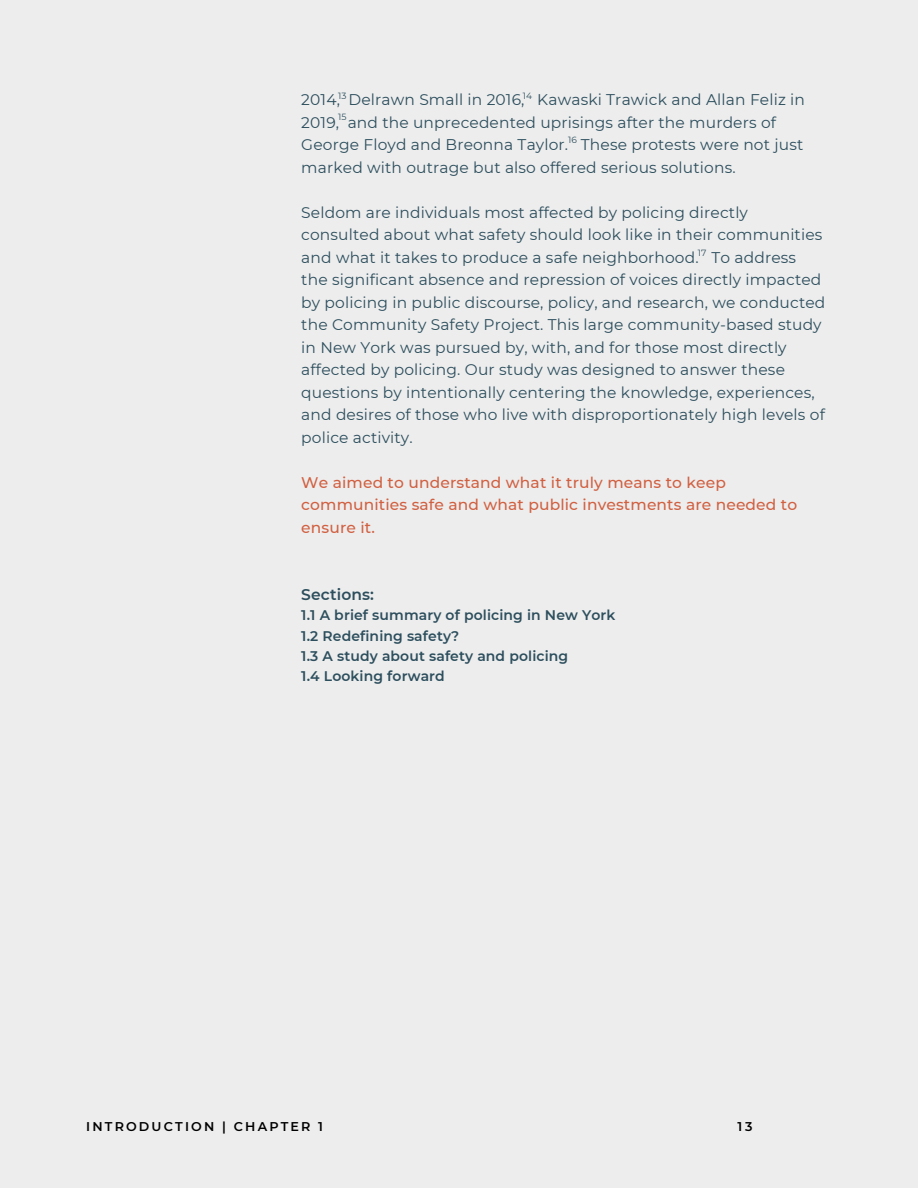
<style>
.page{position:relative;width:918px;height:1188px;background:#ededed}
.page>*{position:absolute;margin:0;border:0;box-sizing:border-box;transform-origin:0 0}
.t1{font:15.45px/22.5px "Montserrat";letter-spacing:.01em;color:#2c4e5d}
.t2{font:500 15.45px/22.5px "Montserrat";letter-spacing:.01em;color:#d16041}
.t3{font:600 15.45px "Montserrat";letter-spacing:.01em;color:#2c4e5d}
.t4{font:600 13.95px/20.2px "Montserrat";letter-spacing:.01em;color:#2c4e5d}
.t5{font:600 12.75px "Montserrat";letter-spacing:.17em;color:#000}
.t6{font:9px "Montserrat";letter-spacing:.01em;color:#2c4e5d}
</style>
<div class="page">
<p class="t6" style="left:338px;top:91px;width:10px">13</p>
<p class="t6" style="left:523px;top:91px;width:11px">14</p>
<p class="t6" style="left:338px;top:111px;width:10px">15</p>
<h2 class="t1" style="left:301px;top:88px;width:505px">2014, Delrawn Small in 2016, Kawaski Trawick and Allan Feliz in 2019, and the unprecedented uprisings after the murders of George Floyd and Breonna Taylor. These protests were not just marked with outrage but also offered serious solutions.</h2>
<h2 class="t1" style="left:301px;top:201px;width:526px">Seldom are individuals most affected by policing directly consulted about what safety should look like in their communities and what it takes to produce a safe neighborhood. To address the significant absence and repression of voices directly impacted by policing in public discourse, policy, and research, we conducted the Community Safety Project. This large community-based study in New York was pursued by, with, and for those most directly affected by policing. Our study was designed to answer these questions by intentionally centering the knowledge, experiences, and desires of those who live with disproportionately high levels of police activity.</h2>
<h1 class="t2" style="left:301px;top:471px;width:497px">We aimed to understand what it truly means to keep communities safe and what public investments are needed to ensure it.</h1>
<p class="t6" style="left:568px;top:134px;width:10px">16</p>
<p class="t6" style="left:698px;top:248px;width:10px">17</p>
<h1 class="t3" style="left:301px;top:585px;width:74px">Sections:</h1>
<h1 class="t4" style="left:301px;top:605px;width:316px">1.1 A brief summary of policing in New York<br>1.2 Redefining safety?<br>1.3 A study about safety and policing<br>1.4 Looking forward</h1>
<p class="t5" style="left:86px;top:1118px;width:238px">INTRODUCTION | CHAPTER 1</p>
<p class="t5" style="left:737px;top:1118px;width:17px">13</p>
</div>
